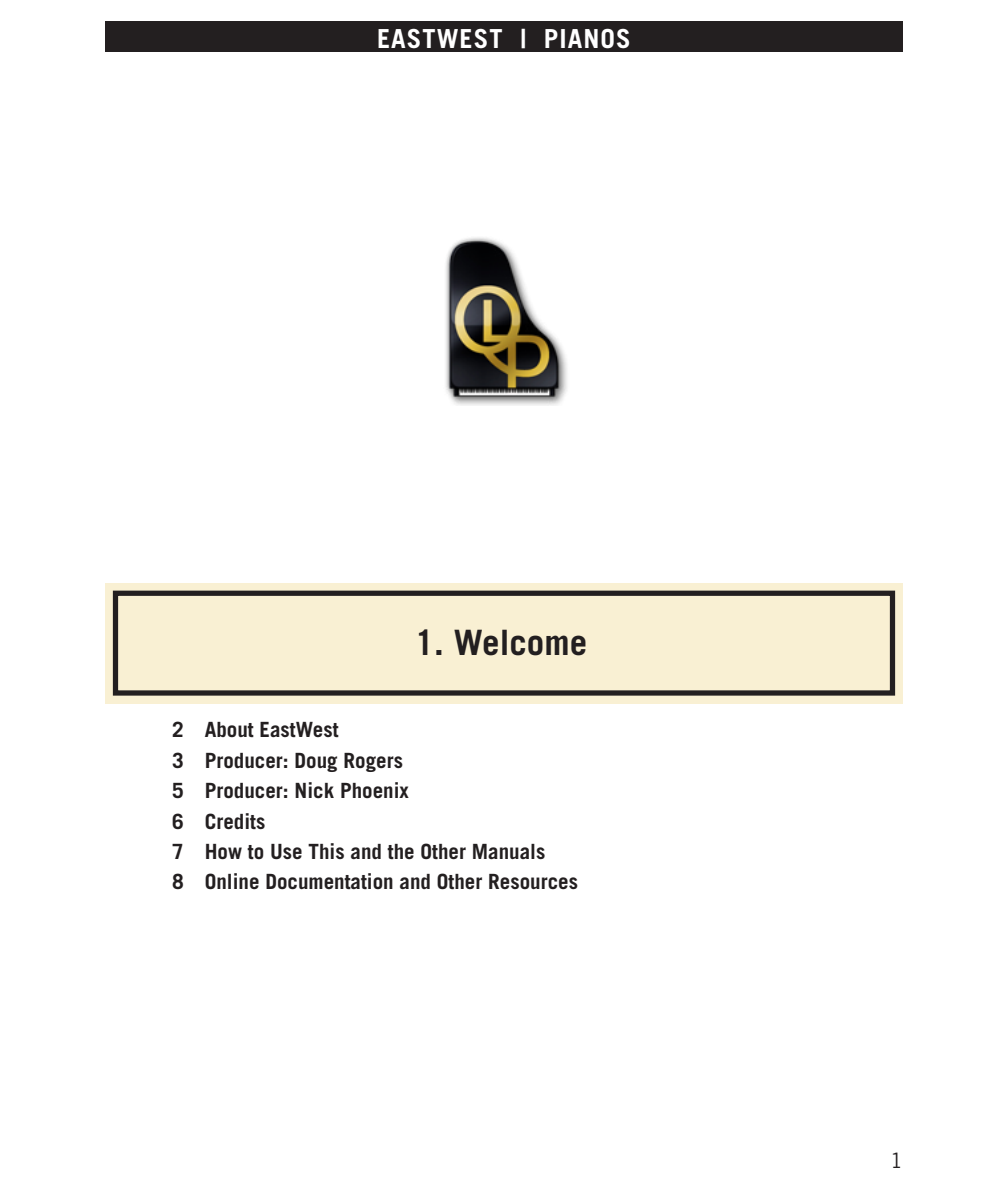
<style>
.page{position:relative;width:1008px;height:1197px;background:#fff}
.page>*{position:absolute;margin:0;border:0;box-sizing:border-box;transform-origin:0 0}
.PreChapter{font:700 35px "Trade Gothic LT";color:#231f20}
.t1{font:700 26.25px "Trade Gothic LT";letter-spacing:.04em;color:#fff}
.PreChapter_TOC{font:700 21px "Trade Gothic LT";color:#231f20}
.t2{font:21px "Trade Gothic LT";color:#231f20}
</style>
<div class="page">
<div style="left:105px;top:21px;width:798px;height:31px;background:#231f20"></div>
<div style="left:105px;top:583px;width:798px;height:121px;background:#f9f0d3"></div>
<div style="left:113px;top:591px;width:782px;height:105px;border:5px solid #231f20"></div>
<img style="left:445px;top:237px;width:122px;height:169px">
<p class="t1" style="left:377px;top:22px;width:255px">EASTWEST | PIANOS</p>
<p class="PreChapter" style="left:415px;top:621px;width:174px">1. Welcome</p>
<p class="PreChapter_TOC" style="left:172px;top:717px;width:168px">2 About EastWest</p>
<p class="PreChapter_TOC" style="left:172px;top:747px;width:233px">3 Producer: Doug Rogers</p>
<p class="PreChapter_TOC" style="left:172px;top:778px;width:238px">5 Producer: Nick Phoenix</p>
<p class="PreChapter_TOC" style="left:172px;top:808px;width:95px">6 Credits</p>
<p class="PreChapter_TOC" style="left:172px;top:839px;width:375px">7 How to Use This and the Other Manuals</p>
<p class="PreChapter_TOC" style="left:172px;top:869px;width:408px">8 Online Documentation and Other Resources</p>
<p class="t2" style="left:890px;top:1148px;width:14px">1</p>
</div>
